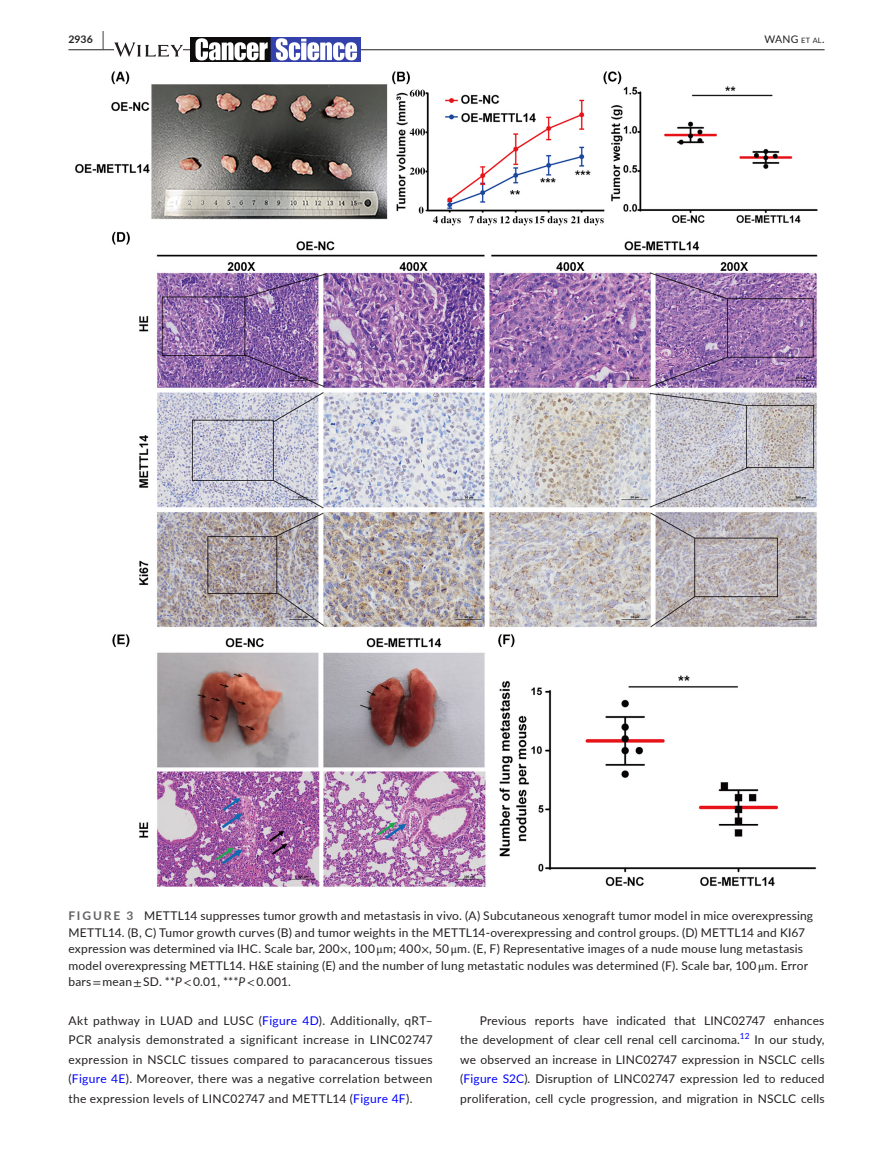
<style>
.page{position:relative;width:893px;height:1174px;background:#fff}
.page>*{position:absolute;margin:0;border:0;box-sizing:border-box;transform-origin:0 0}
.t1{font:12px/19.5px "Lato";letter-spacing:.015em;color:#231f20;text-align:justify}
.t2{font:10.5px "Lato";color:#231f20}
.t3{font:700 10.5px "Lato";color:#231f20}
.s1{font-size:19.5px}
.s2{font-size:7.35px}
.s3{font-weight:700;color:#636366}
.s4{font-family:"STIX"}
.s5{font-style:italic}
.s6{color:#00f}
</style>
<div class="page">
<hr style="left:68px;top:49px;width:756px;height:1px;background:#231f20">
<svg style="left:114px;top:42px;width:69px;height:15px"></svg>
<img style="left:191px;top:38px;width:170px;height:24px">
<img style="left:75px;top:71px;width:743px;height:816px">
<p class="t3" style="left:68px;top:31px;width:37px">2936 <span class="s1">|</span></p>
<p class="t2" style="left:764px;top:31px;width:61px">WANG <span class="s2">et al</span>.</p>
<p class="t1" style="left:68px;top:907px;width:746px;line-height:16.5px;text-align:left"><span class="s3">FIGURE 3</span> METTL14 suppresses tumor growth and metastasis in vivo. (A) Subcutaneous xenograft tumor model in mice overexpressing METTL14. (B, C) Tumor growth curves (B) and tumor weights in the METTL14-overexpressing and control groups. (D) METTL14 and KI67 expression was determined via IHC. Scale bar, 200<span class="s4">×</span>, 100 <span class="s4">μ</span>m; 400<span class="s4">×</span>, 50 <span class="s4">μ</span>m. (E, F) Representative images of a nude mouse lung metastasis model overexpressing METTL14. H&amp;E staining (E) and the number of lung metastatic nodules was determined (F). Scale bar, 100 <span class="s4">μ</span>m. Error bars <span class="s4">=</span> mean <span class="s4">±</span> SD. **<span class="s5">P</span><span class="s4">&lt;</span> 0.01, ***<span class="s5">P</span><span class="s4">&lt;</span> 0.001.</p>
<p class="t1" style="left:68px;top:1010px;width:366px">Akt pathway in LUAD and LUSC (<span class="s6">Figure 4D</span>). Additionally, qRT– PCR analysis demonstrated a significant increase in LINC02747 expression in NSCLC tissues compared to paracancerous tissues (<span class="s6">Figure 4E</span>). Moreover, there was a negative correlation between the expression levels of LINC02747 and METTL14 (<span class="s6">Figure 4F</span>).</p>
<p class="t1" style="left:460px;top:1010px;width:366px;text-indent:20px">Previous reports have indicated that LINC02747 enhances the development of clear cell renal cell carcinoma.<sup>12</sup> In our study, we observed an increase in LINC02747 expression in NSCLC cells (<span class="s6">Figure S2C</span>). Disruption of LINC02747 expression led to reduced proliferation, cell cycle progression, and migration in NSCLC cells</p>
</div>
